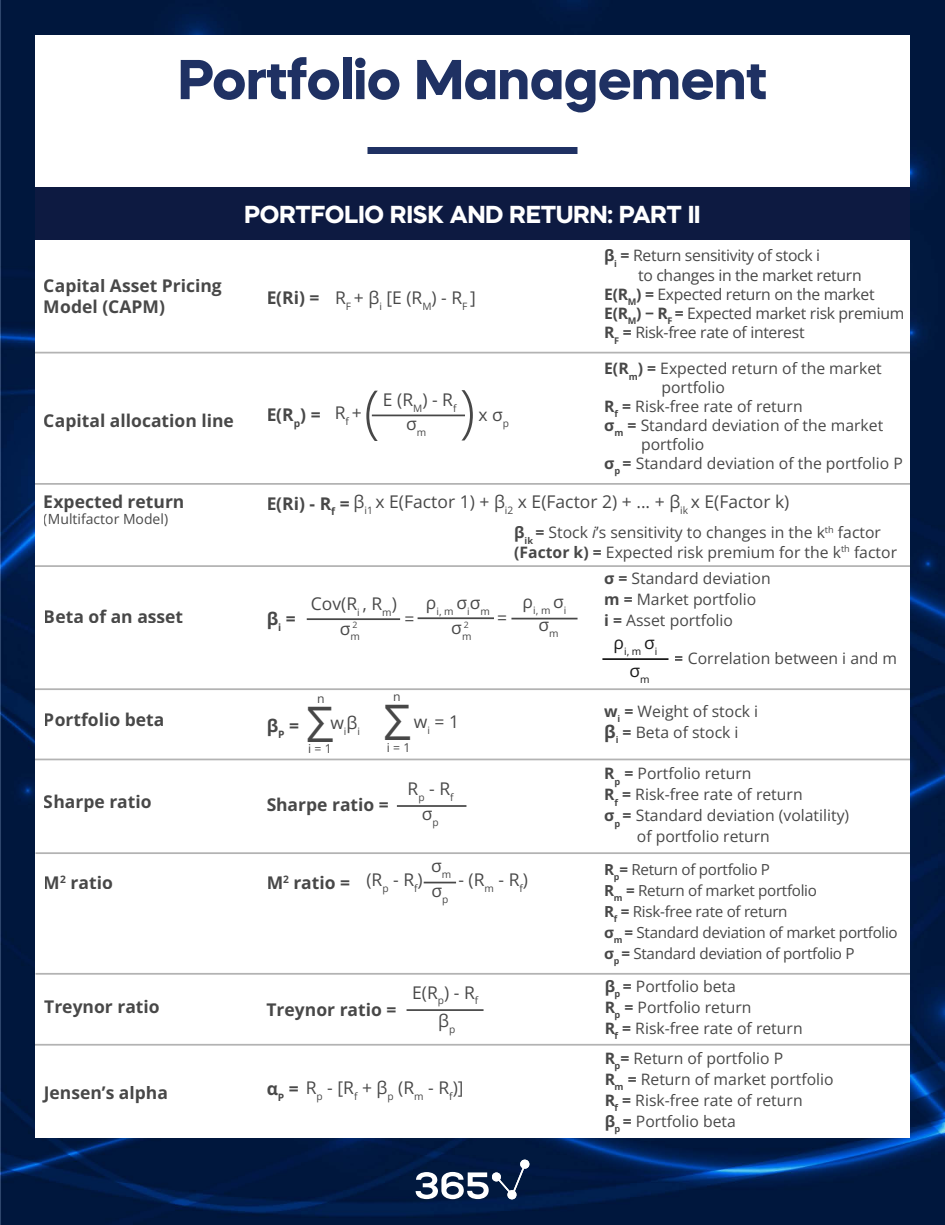
<style>
.page{position:relative;width:945px;height:1225px;background:#fff}
.page>*{position:absolute;margin:0;border:0;box-sizing:border-box;transform-origin:0 0}
.t1{font:300 57.75px "Open Sans";color:#1a1a1a}
.t2{font:700 56px "Mazzard H";color:#1f3163}
.t3{font:49px "Open Sans";color:#1a1a1a}
.t4{font:700 24.5px "Mazzard H";color:#fff}
.t5{font:700 17.5px/21px "Open Sans";color:#1a1a1a}
.t6{font:17.5px/23.3px "Open Sans";color:#1a1a1a;text-align:center}
.t7{font:15.75px/21px "Open Sans";color:#1a1a1a}
.t8{font:15.75px "Open Sans";letter-spacing:-.02em;color:#1a1a1a}
.t9{font:15.22px/21px "Open Sans";letter-spacing:-.02em;color:#1a1a1a}
.t10{font:14px "Open Sans";color:#1a1a1a}
.t11{font:12.25px "Open Sans";color:#1a1a1a}
.t12{font:10.15px "Open Sans";color:#1a1a1a}
.t13{font:8.75px "Open Sans";color:#1a1a1a}
.s1{font-weight:700}
.s2{font-weight:400}
.s3{font-style:italic}
.s4{font-weight:700;font-size:17.5px}
</style>
<div class="page">
<img style="left:0;top:0;width:945px;height:1225px">
<svg style="left:416px;top:1160px;width:113px;height:39px"></svg>
<div style="left:35px;top:35px;width:875px;height:1103px;background:#fff"></div>
<div style="left:35px;top:187px;width:875px;height:53px;background:#0d1a41"></div>
<hr style="left:35px;top:352px;width:875px;height:2px;background:#b3b3b3">
<hr style="left:372px;top:415px;width:93px;height:1px;background:#1a1a1a">
<hr style="left:35px;top:483px;width:875px;height:2px;background:#b3b3b3">
<hr style="left:35px;top:565px;width:875px;height:2px;background:#b3b3b3">
<hr style="left:307px;top:618px;width:93px;height:2px;background:#1a1a1a">
<hr style="left:418px;top:617px;width:76px;height:2px;background:#1a1a1a">
<hr style="left:511px;top:618px;width:67px;height:1px;background:#1a1a1a">
<hr style="left:602px;top:658px;width:67px;height:2px;background:#1a1a1a">
<hr style="left:35px;top:688px;width:875px;height:2px;background:#b3b3b3">
<hr style="left:35px;top:759px;width:875px;height:1px;background:#b3b3b3">
<hr style="left:397px;top:805px;width:69px;height:2px;background:#1a1a1a">
<hr style="left:36px;top:852px;width:874px;height:2px;background:#b3b3b3">
<hr style="left:424px;top:882px;width:32px;height:1px;background:#1a1a1a">
<hr style="left:36px;top:973px;width:874px;height:2px;background:#b3b3b3">
<hr style="left:407px;top:1009px;width:77px;height:2px;background:#1a1a1a">
<hr style="left:35px;top:1044px;width:875px;height:2px;background:#b3b3b3">
<div style="left:368px;top:147px;width:210px;height:7px;background:#1f3163"></div>
<h2 class="t2" style="left:178px;top:42px;width:590px">Portfolio Management</h2>
<p class="t5" style="left:44px;top:275px;width:180px">Capital Asset Pricing<br>Model (CAPM)</p>
<h3 class="t4" style="left:245px;top:198px;width:457px">PORTFOLIO RISK AND RETURN: PART II</h3>
<p class="t6" style="left:267px;top:285px;width:211px"><span class="s1">E(Ri) =</span> R<sub>F</sub> + β<sub>i</sub> [E (R<sub>M</sub>) - R<sub>F</sub> ]</p>
<p class="t8" style="left:604px;top:245px;width:217px"><span class="s1">β</span><sub>i</sub> <span class="s1">=</span> Return sensitivity of stock i</p>
<p class="t8" style="left:638px;top:264px;width:225px">to changes in the market return</p>
<p class="t8" style="left:604px;top:283px;width:272px"><span class="s1">E(R</span><sub>M</sub><span class="s1">) =</span> Expected return on the market</p>
<p class="t8" style="left:604px;top:303px;width:302px"><span class="s1">E(R</span><sub>M</sub><span class="s1">) − R</span><sub>F</sub> <span class="s1">=</span> Expected market risk premium</p>
<p class="t8" style="left:604px;top:322px;width:202px"><span class="s1">R</span><sub>F</sub> <span class="s1">=</span> Risk-free rate of interest</p>
<h1 class="t1" style="left:460px;top:371px;width:17px">)</h1>
<h1 class="t1" style="left:364px;top:371px;width:17px">(</h1>
<p class="t6" style="left:406px;top:388px;width:52px;text-align:left;text-indent:-23px">E (R<sub>M</sub>) - R<sub>f </sub>σ</p>
<p class="t5" style="left:44px;top:410px;width:192px">Capital allocation line</p>
<p class="t5" style="left:267px;top:404px;width:97px">E(R<sub>p</sub>) = <span class="s2">R</span><sub>f</sub> <span class="s2">+</span></p>
<p class="t6" style="left:478px;top:403px;width:32px">x σ<sub>p</sub></p>
<p class="t12" style="left:417px;top:425px;width:11px">m</p>
<p class="t7" style="left:604px;top:358px;width:279px"><span class="s1">E(R</span><sub>m</sub><span class="s1">) =</span> Expected return of the market</p>
<p class="t7" style="left:662px;top:377px;width:65px">portfolio</p>
<p class="t7" style="left:604px;top:395px;width:200px"><span class="s1">R</span><sub>f</sub> <span class="s1">=</span> Risk-free rate of return</p>
<p class="t7" style="left:604px;top:414px;width:281px"><span class="s1">σ</span><sub>m</sub> <span class="s1">=</span> Standard deviation of the market</p>
<p class="t7" style="left:641px;top:433px;width:65px">portfolio</p>
<p class="t7" style="left:604px;top:452px;width:300px"><span class="s1">σ</span><sub>p</sub> <span class="s1">=</span> Standard deviation of the portfolio P</p>
<p class="t6" style="left:267px;top:489px;width:524px"><span class="s1">E(Ri) - R</span><sub>f</sub> <span class="s1">=</span> β<sub>i1</sub> x E(Factor 1) + β<sub>i2</sub> x E(Factor 2) + ... + β<sub>ik</sub> x E(Factor k)</p>
<p class="t5" style="left:44px;top:490px;width:142px">Expected return</p>
<p class="t10" style="left:44px;top:510px;width:126px">(Multifactor Model)</p>
<p class="t7" style="left:514px;top:523px;width:384px;line-height:19.2px"><span class="s1">β</span><sub>ik</sub> <span class="s1">=</span> Stock <span class="s3">i</span>’s sensitivity to changes in the k<sup>th</sup> factor <span class="s1">(Factor k) =</span> Expected risk premium for the k<sup>th</sup> factor</p>
<p class="t7" style="left:604px;top:567px;width:168px"><span class="s1">σ =</span> Standard deviation <span class="s1">m =</span> Market portfolio<br><span class="s1">i =</span> Asset portfolio</p>
<p class="t6" style="left:311px;top:591px;width:87px;line-height:24.5px">Cov(R<sub>i</sub> , R<sub>m</sub>) σ<sub>m</sub></p>
<p class="t12" style="left:426px;top:604px;width:65px"><sup>ρ</sup>i, m <sup>σ</sup>i<sup>σ</sup>m</p>
<p class="t12" style="left:523px;top:603px;width:45px"><sup>ρ</sup>i, m <sup>σ</sup>i</p>
<p class="t6" style="left:539px;top:613px;width:22px">σ<sub>m</sub></p>
<p class="t5" style="left:44px;top:605px;width:141px">Beta of an asset</p>
<p class="t5" style="left:267px;top:607px;width:31px">β<sub>i</sub> =</p>
<p class="t6" style="left:404px;top:607px;width:12px">=</p>
<p class="t6" style="left:497px;top:606px;width:12px">=</p>
<p class="t13" style="left:464px;top:618px;width:7px">2</p>
<p class="t13" style="left:353px;top:619px;width:7px">2</p>
<p class="t6" style="left:451px;top:616px;width:22px">σ<sub>m</sub></p>
<p class="t12" style="left:614px;top:644px;width:45px"><sup>ρ</sup>i, m <sup>σ</sup>i</p>
<p class="t6" style="left:630px;top:658px;width:22px">σ<sub>m</sub></p>
<p class="t7" style="left:675px;top:648px;width:224px"><span class="s1">=</span> Correlation between i and m</p>
<p class="t5" style="left:44px;top:709px;width:122px">Portfolio beta</p>
<p class="t5" style="left:267px;top:715px;width:34px">β<sub>P</sub> =</p>
<p class="t11" style="left:317px;top:690px;width:9px">n</p>
<h3 class="t3" style="left:306px;top:691px;width:29px">Σ</h3>
<p class="t11" style="left:308px;top:740px;width:25px">i = 1</p>
<p class="t6" style="left:330px;top:711px;width:31px">w<sub>i</sub>β<sub>i</sub></p>
<p class="t11" style="left:393px;top:688px;width:9px">n</p>
<h3 class="t3" style="left:384px;top:688px;width:29px">Σ</h3>
<p class="t11" style="left:387px;top:739px;width:25px">i = 1</p>
<p class="t6" style="left:414px;top:710px;width:47px">w<sub>i</sub> = 1</p>
<p class="t5" style="left:44px;top:790px;width:109px">Sharpe ratio</p>
<p class="t5" style="left:267px;top:793px;width:124px">Sharpe ratio =</p>
<p class="t6" style="left:408px;top:776px;width:48px;line-height:25.2px">R<sub>p</sub> - R<sub>f </sub>σ<sub>p</sub></p>
<p class="t6" style="left:431px;top:853px;width:22px;line-height:24.7px;text-align:left">σ<sub>m </sub>σ<sub>p</sub></p>
<p class="t5" style="left:44px;top:871px;width:71px">M<sup>2</sup> ratio</p>
<p class="t5" style="left:267px;top:872px;width:158px">M<sup>2</sup> ratio = <sup>(R</sup><sub>p</sub> <sup>-</sup> <sup>R</sup><sub>f</sub><sup>)</sup></p>
<p class="t6" style="left:458px;top:868px;width:71px">- (R<sub>m</sub> - R<sub>f</sub>)</p>
<p class="t5" style="left:44px;top:996px;width:117px">Treynor ratio</p>
<p class="t5" style="left:267px;top:999px;width:132px">Treynor ratio =</p>
<p class="t6" style="left:412px;top:977px;width:68px;line-height:28.7px">E(R<sub>p</sub>) - R<sub>f </sub>β<sub>p</sub></p>
<p class="t5" style="left:44px;top:1082px;width:126px">Jensen’s alpha</p>
<p class="t6" style="left:267px;top:1076px;width:199px"><span class="s1">α</span><sub>P</sub> <span class="s1">=</span> R<sub>p</sub> - [R<sub>f</sub> + β<sub>p</sub> (R<sub>m</sub> - R<sub>f</sub>)]</p>
<p class="t7" style="left:604px;top:700px;width:156px"><span class="s1">w</span><sub>i</sub> <span class="s1">=</span> Weight of stock i <span class="s4">β</span><sub>i</sub> <span class="s1">=</span> Beta of stock i</p>
<p class="t7" style="left:604px;top:763px;width:149px"><span class="s1">R</span><sub>p</sub> <span class="s1">=</span> Portfolio return</p>
<p class="t7" style="left:604px;top:784px;width:200px"><span class="s1">R</span><sub>f</sub> <span class="s1">=</span> Risk-free rate of return</p>
<p class="t7" style="left:604px;top:805px;width:247px"><span class="s1">σ</span><sub>p</sub> <span class="s1">=</span> Standard deviation (volatility)</p>
<p class="t7" style="left:637px;top:826px;width:134px">of portfolio return</p>
<p class="t9" style="left:604px;top:859px;width:295px"><span class="s1">R</span><sub>p</sub><span class="s1">=</span> Return of portfolio P<br><span class="s1">R</span><sub>m</sub> <span class="s1">=</span> Return of market portfolio<br><span class="s1">R</span><sub>f</sub> <span class="s1">=</span> Risk-free rate of return<br><span class="s1">σ</span><sub>m</sub> <span class="s1">=</span> Standard deviation of market portfolio <span class="s1">σ</span><sub>p</sub> <span class="s1">=</span> Standard deviation of portfolio P</p>
<p class="t7" style="left:604px;top:975px;width:200px"><span class="s1">β</span><sub>p</sub> <span class="s1">=</span> Portfolio beta<br><span class="s1">R</span><sub>p</sub> <span class="s1">=</span> Portfolio return<br><span class="s1">R</span><sub>f</sub> <span class="s1">=</span> Risk-free rate of return</p>
<p class="t7" style="left:604px;top:1048px;width:231px"><span class="s1">R</span><sub>p</sub><span class="s1">=</span> Return of portfolio P<br><span class="s1">R</span><sub>m</sub> <span class="s1">=</span> Return of market portfolio<br><span class="s1">R</span><sub>f</sub> <span class="s1">=</span> Risk-free rate of return<br><span class="s1">β</span><sub>p</sub> <span class="s1">=</span> Portfolio beta</p>
</div>
